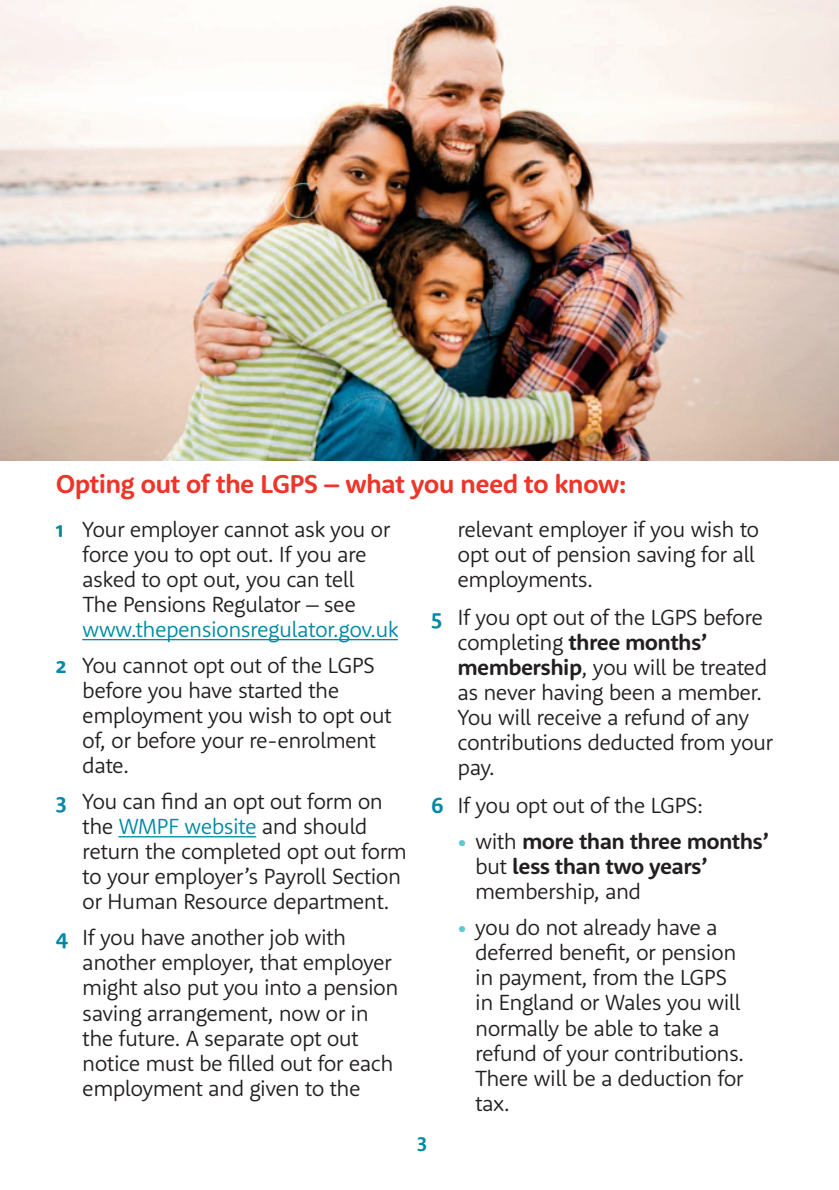
<style>
.page{position:relative;width:839px;height:1190px;background:#fff}
.page>*{position:absolute;margin:0;border:0;box-sizing:border-box;transform-origin:0 0}
.t1{font:700 26px "Rooney Sans";letter-spacing:-.03em;color:#ee3529}
.t2{font:300 22px/25px "Rooney Sans";letter-spacing:-.03em;color:#231f20}
.t3{font:700 22px/25px "Rooney Sans";letter-spacing:-.025em;color:#231f20}
.t4{font:300 22px/36px "Rooney Sans";letter-spacing:-.03em;color:#0089a5}
.t5{font:700 20px "Rooney Sans";color:#0089a5}
.s1{font-weight:700;color:#0089a5}
.s2{font-weight:700}
.s3{color:#231f20}
.s4{color:#0089a5}
.s5{font-weight:300;font-size:28px;color:#5dc7d2}
.s6{font-weight:300}
.s7{font-size:28px;color:#5dc7d2}
</style>
<div class="page">
<hr style="left:82px;top:639px;width:315px;height:1px;background:#0089a5">
<hr style="left:118px;top:836px;width:138px;height:1px;background:#0089a5">
<img style="left:0;top:0;width:838px;height:460px">
<p class="t1" style="left:56px;top:473px;width:572px">Opting out of the LGPS – what you need to know:</p>
<p class="t2" style="left:56px;top:519px;width:336px;text-align:center"><span class="s1">1</span> Your employer cannot ask you or force you to opt out. If you are asked to opt out, you can tell<br>The Pensions Regulator – see</p>
<p class="t4" style="left:56px;top:613px;width:344px;text-indent:26px">www.thepensionsregulator.gov.uk<br><span class="s2">2</span> <span class="s3">You cannot opt out of the LGPS</span></p>
<p class="t2" style="left:82px;top:680px;width:310px">before you have started the employment you wish to opt out of, or before your re-enrolment date.</p>
<p class="t2" style="left:82px;top:791px;width:326px;text-indent:-26px"><span class="s1">3</span> You can find an opt out form on the <span class="s4">WMPF website</span> and should return the completed opt out form to your employer’s Payroll Section or Human Resource department.</p>
<p class="t2" style="left:82px;top:927px;width:317px;text-indent:-26px"><span class="s1">4</span> If you have another job with another employer, that employer might also put you into a pension saving arrangement, now or in the future. A separate opt out notice must be filled out for each employment and given to the</p>
<p class="t2" style="left:457px;top:519px;width:303px">relevant employer if you wish to opt out of pension saving for all employments.</p>
<p class="t2" style="left:457px;top:607px;width:317px;text-indent:-26px"><span class="s1">5</span> If you opt out of the LGPS before completing <span class="s2">three months’ membership</span>, you will be treated as never having been a member.<br>You will receive a refund of any contributions deducted from your pay.</p>
<p class="t2" style="left:431px;top:795px;width:273px"><span class="s1">6</span> If you opt out of the LGPS:</p>
<p class="t3" style="left:475px;top:831px;width:295px;text-indent:-19px"><span class="s5">•</span> <span class="s6">with</span> more than three months’ <span class="s6">but</span> less than two years’ <span class="s6">membership, and</span></p>
<p class="t2" style="left:475px;top:917px;width:270px;text-indent:-19px"><span class="s7">•</span> you do not already have a deferred benefit, or pension in payment, from the LGPS in England or Wales you will normally be able to take a refund of your contributions.<br>There will be a deduction for tax.</p>
<p class="t5" style="left:417px;top:1133px;width:11px">3</p>
</div>
